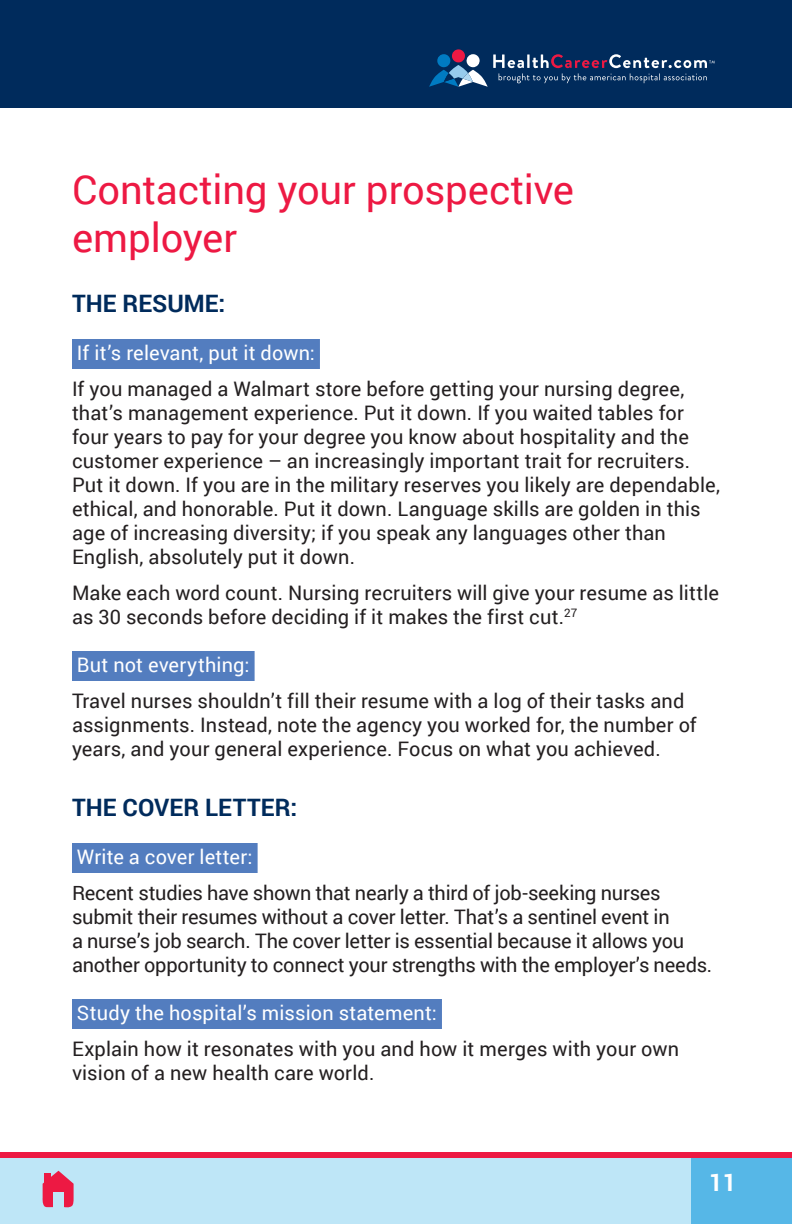
<style>
.page{position:relative;width:792px;height:1224px;background:#fff}
.page>*{position:absolute;margin:0;border:0;box-sizing:border-box;transform-origin:0 0}
.Subhead_1{font:40px/48px "Roboto";letter-spacing:-.005em;color:#ed1943}
.Subhead_2{font:700 24px "Roboto";letter-spacing:.005em;color:#002b5c}
.t1{font:700 24px "Roboto";color:#fff}
.Body{font:20px/24px "Roboto";letter-spacing:.005em;color:#231f20}
.Body-2{font:20px/24px "Roboto";letter-spacing:-.015em;color:#231f20}
.Subhead_3{font:20px "Roboto";letter-spacing:.005em;color:#fff}
</style>
<div class="page">
<div style="left:0;top:1156px;width:700px;height:68px;background:#bee6f7"></div>
<div style="left:691px;top:1152px;width:101px;height:72px;background:#56b7e7"></div>
<div style="left:0;top:1152px;width:792px;height:6px;background:#ed1943"></div>
<div style="left:0;top:0;width:792px;height:108px;background:#002b5c"></div>
<svg style="left:429px;top:49px;width:286px;height:38px"></svg>
<svg style="left:42px;top:1171px;width:32px;height:37px"></svg>
<div style="left:53px;top:1193px;width:11px;height:16px;background:#bee6f7"></div>
<div style="left:45px;top:1173px;width:6px;height:12px;background:#ed1943"></div>
<div style="left:72px;top:339px;width:248px;height:30px;background:#537dbf"></div>
<div style="left:72px;top:651px;width:183px;height:30px;background:#537dbf"></div>
<div style="left:72px;top:843px;width:186px;height:30px;background:#537dbf"></div>
<div style="left:72px;top:999px;width:370px;height:30px;background:#537dbf"></div>
<p class="Subhead_1" style="left:72px;top:164px;width:504px">Contacting your prospective employer</p>
<p class="Subhead_2" style="left:72px;top:287px;width:155px">THE RESUME:</p>
<p class="Subhead_3" style="left:77px;top:339px;width:239px">If it’s relevant, put it down:</p>
<p class="Body" style="left:72px;top:376px;width:650px">If you managed a Walmart store before getting your nursing degree, that’s management experience. Put it down. If you waited tables for four years to pay for your degree you know about hospitality and the customer experience – an increasingly important trait for recruiters.<br>Put it down. If you are in the military reserves you likely are dependable, ethical, and honorable. Put it down. Language skills are golden in this age of increasing diversity; if you speak any languages other than English, absolutely put it down.</p>
<p class="Body" style="left:72px;top:580px;width:649px">Make each word count. Nursing recruiters will give your resume as little as 30 seconds before deciding if it makes the first cut.<sup>27</sup></p>
<p class="Subhead_3" style="left:77px;top:651px;width:174px">But not everything:</p>
<p class="Body" style="left:72px;top:688px;width:626px">Travel nurses shouldn’t fill their resume with a log of their tasks and assignments. Instead, note the agency you worked for, the number of years, and your general experience. Focus on what you achieved.</p>
<p class="Subhead_2" style="left:72px;top:791px;width:227px">THE COVER LETTER:</p>
<p class="Subhead_3" style="left:77px;top:843px;width:177px">Write a cover letter:</p>
<p class="Body-2" style="left:72px;top:880px;width:642px">Recent studies have shown that nearly a third of job-seeking nurses submit their resumes without a cover letter. That’s a sentinel event in<br>a nurse’s job search. The cover letter is essential because it allows you another opportunity to connect your strengths with the employer’s needs.</p>
<p class="Subhead_3" style="left:77px;top:999px;width:362px">Study the hospital’s mission statement:</p>
<p class="Body" style="left:72px;top:1036px;width:609px">Explain how it resonates with you and how it merges with your own vision of a new health care world.</p>
<p class="t1" style="left:709px;top:1166px;width:29px">11</p>
</div>
